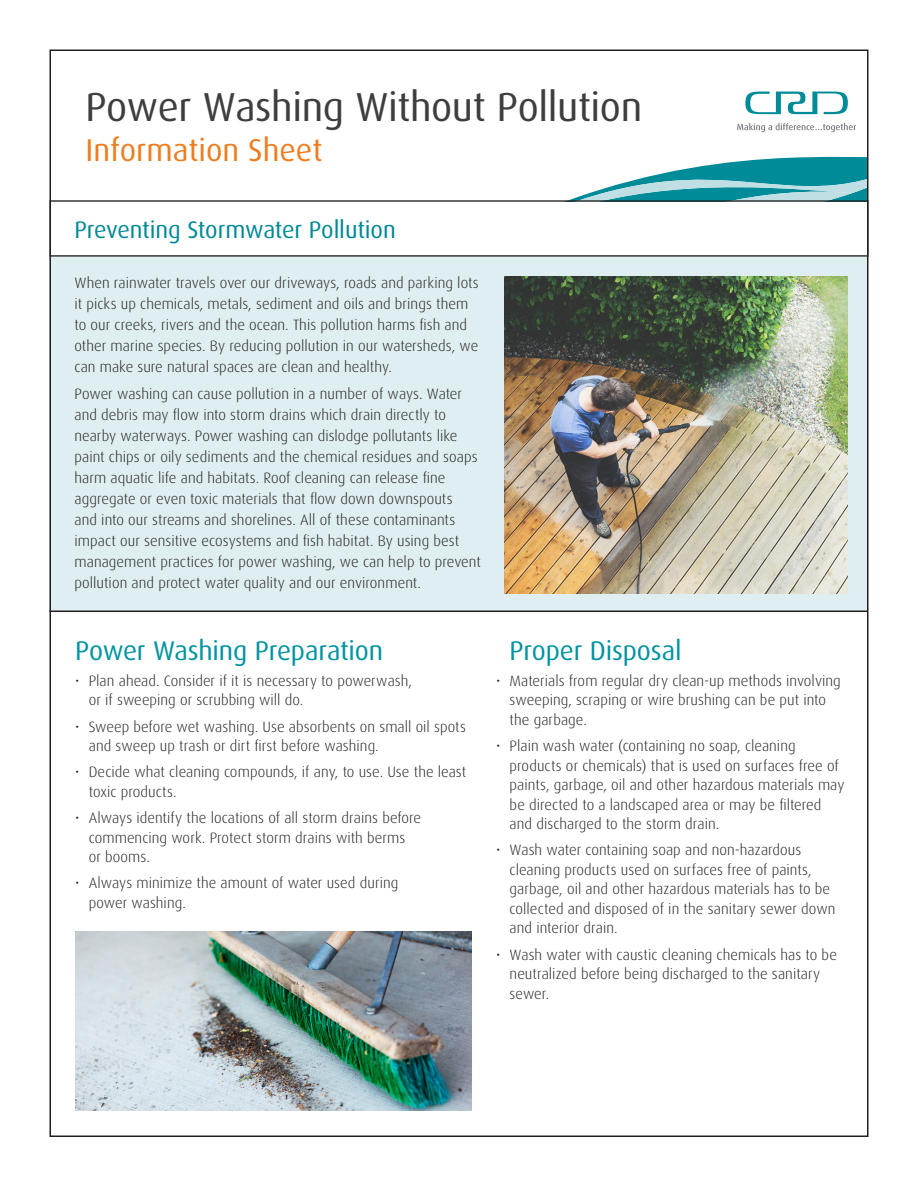
<style>
.page{position:relative;width:918px;height:1188px;background:#fff}
.page>*{position:absolute;margin:0;border:0;box-sizing:border-box;transform-origin:0 0}
.Heading1{font:40.5px "Dax OT";letter-spacing:-.01em;color:#3e3e3f}
.Heading1-2{font:31.5px "Dax OT";color:#ed7d1f}
.Heading{font:27px "Dax OT";letter-spacing:-.005em;color:#0093a1}
.t1{font:24px "Dax OT";letter-spacing:-.01em;color:#008996}
.Body{font:300 15px/19.5px "Dax OT";letter-spacing:.005em;color:#231f20}
</style>
<div class="page">
<div style="left:50px;top:257px;width:818px;height:354px;background:#deeef1"></div>
<svg style="left:569px;top:156px;width:296px;height:44px"></svg>
<svg style="left:745px;top:92px;width:103px;height:22px"></svg>
<svg style="left:737px;top:123px;width:119px;height:9px"></svg>
<img style="left:75px;top:932px;width:396px;height:178px">
<div style="left:50px;top:200px;width:818px;height:57px;border:2px solid #231f20"></div>
<img style="left:504px;top:276px;width:344px;height:317px">
<hr style="left:50px;top:611px;width:817px;height:1px;background:#231f20">
<p class="Heading1" style="left:85px;top:69px;width:558px">Power Washing Without Pollution</p>
<p class="Heading1-2" style="left:85px;top:120px;width:239px">Information Sheet</p>
<p class="t1" style="left:75px;top:207px;width:323px">Preventing Stormwater Pollution</p>
<p class="Body" style="left:75px;top:269px;width:406px;line-height:21px">When rainwater travels over our driveways, roads and parking lots it picks up chemicals, metals, sediment and oils and brings them to our creeks, rivers and the ocean. This pollution harms fish and other marine species. By reducing pollution in our watersheds, we can make sure natural spaces are clean and healthy.</p>
<p class="Body" style="left:75px;top:381px;width:408px;line-height:21px">Power washing can cause pollution in a number of ways. Water and debris may flow into storm drains which drain directly to nearby waterways. Power washing can dislodge pollutants like paint chips or oily sediments and the chemical residues and soaps harm aquatic life and habitats. Roof cleaning can release fine aggregate or even toxic materials that flow down downspouts<br>and into our streams and shorelines. All of these contaminants impact our sensitive ecosystems and fish habitat. By using best management practices for power washing, we can help to prevent pollution and protect water quality and our environment.</p>
<p class="Heading" style="left:75px;top:625px;width:309px">Power Washing Preparation</p>
<p class="Body" style="left:89px;top:668px;width:325px;text-indent:-14px">• Plan ahead. Consider if it is necessary to powerwash, or if sweeping or scrubbing will do.</p>
<p class="Body" style="left:89px;top:714px;width:379px;text-indent:-14px">• Sweep before wet washing. Use absorbents on small oil spots and sweep up trash or dirt first before washing.</p>
<p class="Body" style="left:89px;top:760px;width:379px;text-indent:-14px">• Decide what cleaning compounds, if any, to use. Use the least toxic products.</p>
<p class="Body" style="left:89px;top:806px;width:334px;text-indent:-14px">• Always identify the locations of all storm drains before commencing work. Protect storm drains with berms or booms.</p>
<p class="Body" style="left:89px;top:871px;width:311px;text-indent:-14px">• Always minimize the amount of water used during power washing.</p>
<p class="Heading" style="left:510px;top:625px;width:174px">Proper Disposal</p>
<p class="Body" style="left:510px;top:668px;width:333px;text-indent:-14px">• Materials from regular dry clean-up methods involving sweeping, scraping or wire brushing can be put into the garbage.</p>
<p class="Body" style="left:510px;top:734px;width:336px;text-indent:-14px">• Plain wash water (containing no soap, cleaning products or chemicals) that is used on surfaces free of paints, garbage, oil and other hazardous materials may be directed to a landscaped area or may be filtered and discharged to the storm drain.</p>
<p class="Body" style="left:510px;top:838px;width:327px;text-indent:-14px">• Wash water containing soap and non-hazardous cleaning products used on surfaces free of paints, garbage, oil and other hazardous materials has to be collected and disposed of in the sanitary sewer down and interior drain.</p>
<p class="Body" style="left:510px;top:942px;width:329px;text-indent:-14px">• Wash water with caustic cleaning chemicals has to be neutralized before being discharged to the sanitary sewer.</p>
</div>
